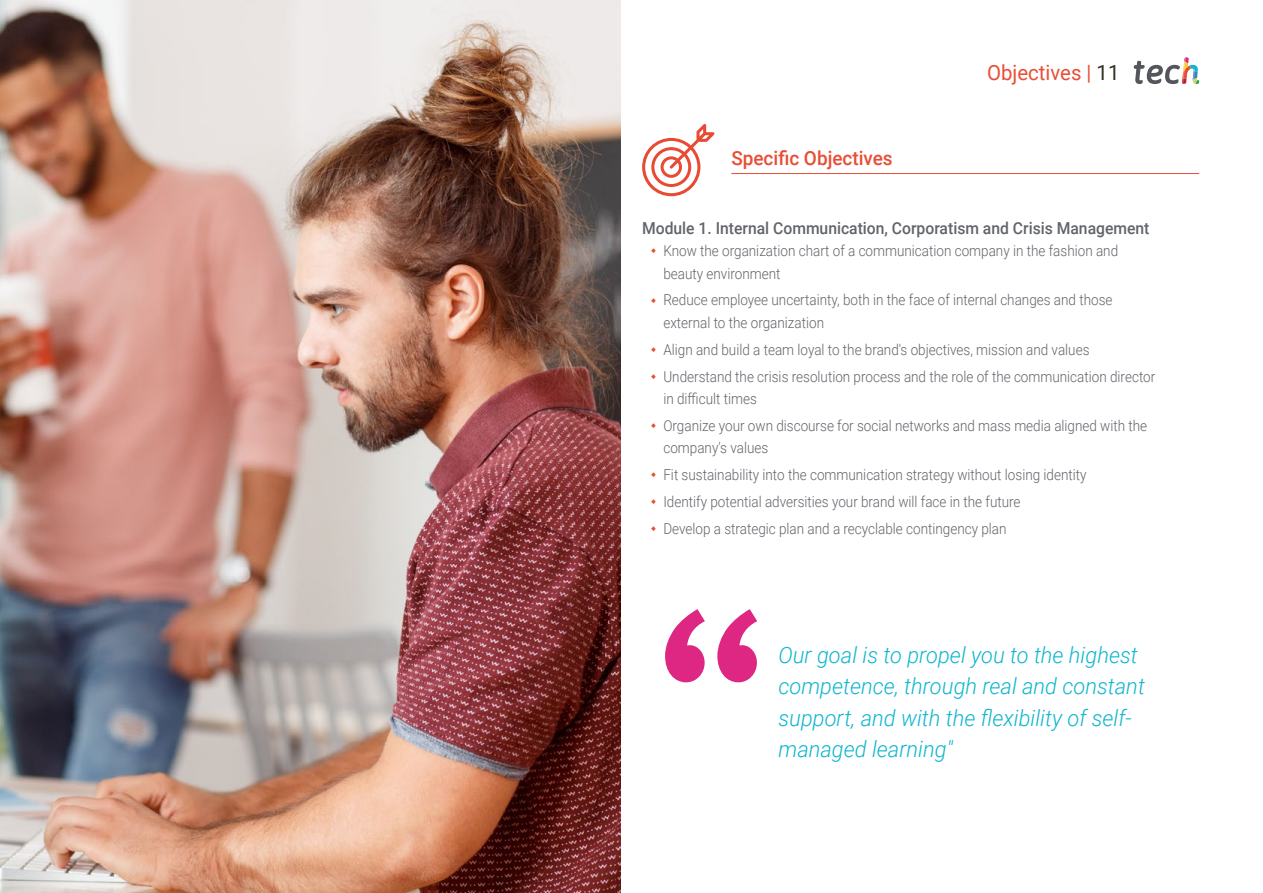
<style>
.page{position:relative;width:1263px;height:893px;background:#fff}
.page>*{position:absolute;margin:0;border:0;box-sizing:border-box;transform-origin:0 0}
.t1{font:italic 300 22.5px/31.5px "Roboto";color:#0fb6cf}
.t2{font:21px "Roboto";color:#e94d36}
.t3{font:500 19.5px "Roboto";color:#e94d35}
.t4{font:500 16.5px "Roboto";color:#61646a;scale:.95 1}
.t5{font:300 15px/26.7px "Roboto";color:#61646a;scale:.9 1}
.s1{color:#312e20}
</style>
<div class="page">
<svg style="left:642px;top:124px;width:72px;height:72px"></svg>
<hr style="left:731px;top:173px;width:468px;height:1px;background:#e94d35">
<svg style="left:1134px;top:57px;width:65px;height:27px"></svg>
<img style="left:0;top:0;width:621px;height:893px">
<svg style="left:665px;top:609px;width:92px;height:73px"></svg>
<h3 class="t3" style="left:731px;top:144px;width:163px">Specific Objectives</h3>
<h2 class="t2" style="left:987px;top:57px;width:134px">Objectives | <span class="s1">11</span></h2>
<p class="t4" style="left:642px;top:216px;width:535px">Module 1. Internal Communication, Corporatism and Crisis Management</p>
<p class="t5" style="left:663px;top:239px;width:507px;line-height:22.5px">Know the organization chart of a communication company in the fashion and beauty environment</p>
<p class="t5" style="left:663px;top:288px;width:500px;line-height:22.5px">Reduce employee uncertainty, both in the face of internal changes and those external to the organization</p>
<p class="t5" style="left:663px;top:335px;width:548px">Align and build a team loyal to the brand's objectives, mission and values<br>Understand the crisis resolution process and the role of the communication director</p>
<p class="t5" style="left:663px;top:385px;width:539px">in difficult times<br>Organize your own discourse for social networks and mass media aligned with the</p>
<p class="t5" style="left:663px;top:434px;width:472px">company's values<br>Fit sustainability into the communication strategy without losing identity Identify potential adversities your brand will face in the future<br>Develop a strategic plan and a recyclable contingency plan</p>
<h1 class="t1" style="left:778px;top:638px;width:368px">Our goal is to propel you to the highest competence, through real and constant support, and with the flexibility of self&shy;managed learning"</h1>
</div>
